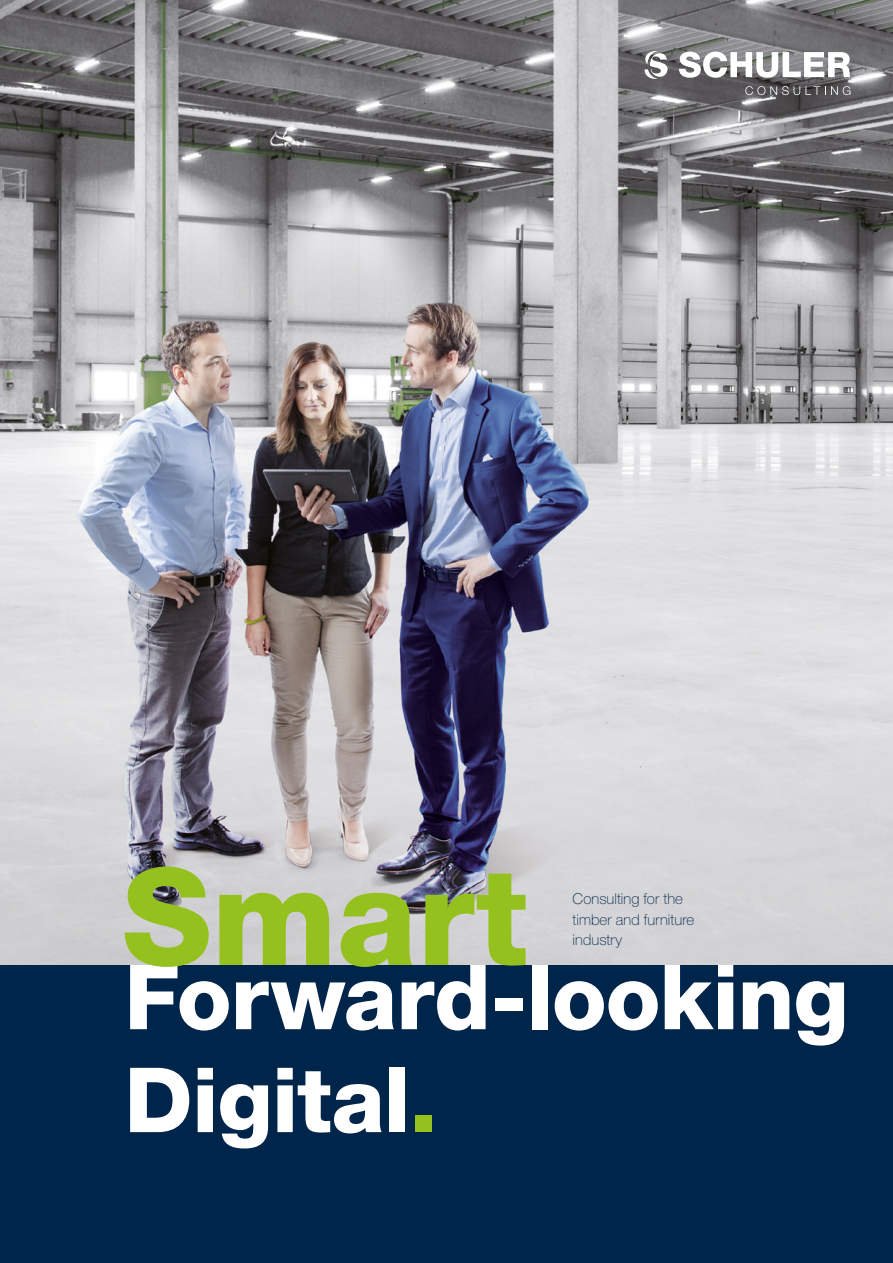
<style>
.page{position:relative;width:893px;height:1263px;background:#fff}
.page>*{position:absolute;margin:0;border:0;box-sizing:border-box;transform-origin:0 0}
.t1{font:800 135px "Helvetica Neue LTW1 G";color:#95c11f}
._00_Headline_Titel_60pt_55pt{font:800 90px "Helvetica Neue LTW1 G";letter-spacing:-.01em;color:#fff}
._00_Copy_10pt_13_6pt_thin_Ruecktitel{font:100 15px/20.4px "Helvetica Neue LTW1 G";letter-spacing:.005em;color:#00254b}
.s1{color:#95c11f}
</style>
<div class="page">
<div style="left:0;top:965px;width:893px;height:298px;background:#00254b"></div>
<img style="left:0;top:0;width:893px;height:965px">
<svg style="left:679px;top:52px;width:171px;height:26px"></svg>
<svg style="left:745px;top:86px;width:105px;height:9px"></svg>
<svg style="left:644px;top:51px;width:24px;height:28px"></svg>
<p class="t1" style="left:122px;top:837px;width:408px">Smart</p>
<p class="_00_Copy_10pt_13_6pt_thin_Ruecktitel" style="left:573px;top:889px;width:123px">Consulting for the timber and furniture</p>
<p class="_00_Copy_10pt_13_6pt_thin_Ruecktitel" style="left:573px;top:929px;width:51px">industry</p>
<p class="_00_Headline_Titel_60pt_55pt" style="left:124px;top:944px;width:726px">Forward-looking</p>
<p class="_00_Headline_Titel_60pt_55pt" style="left:124px;top:1046px;width:314px">Digital<span class="s1">.</span></p>
</div>
